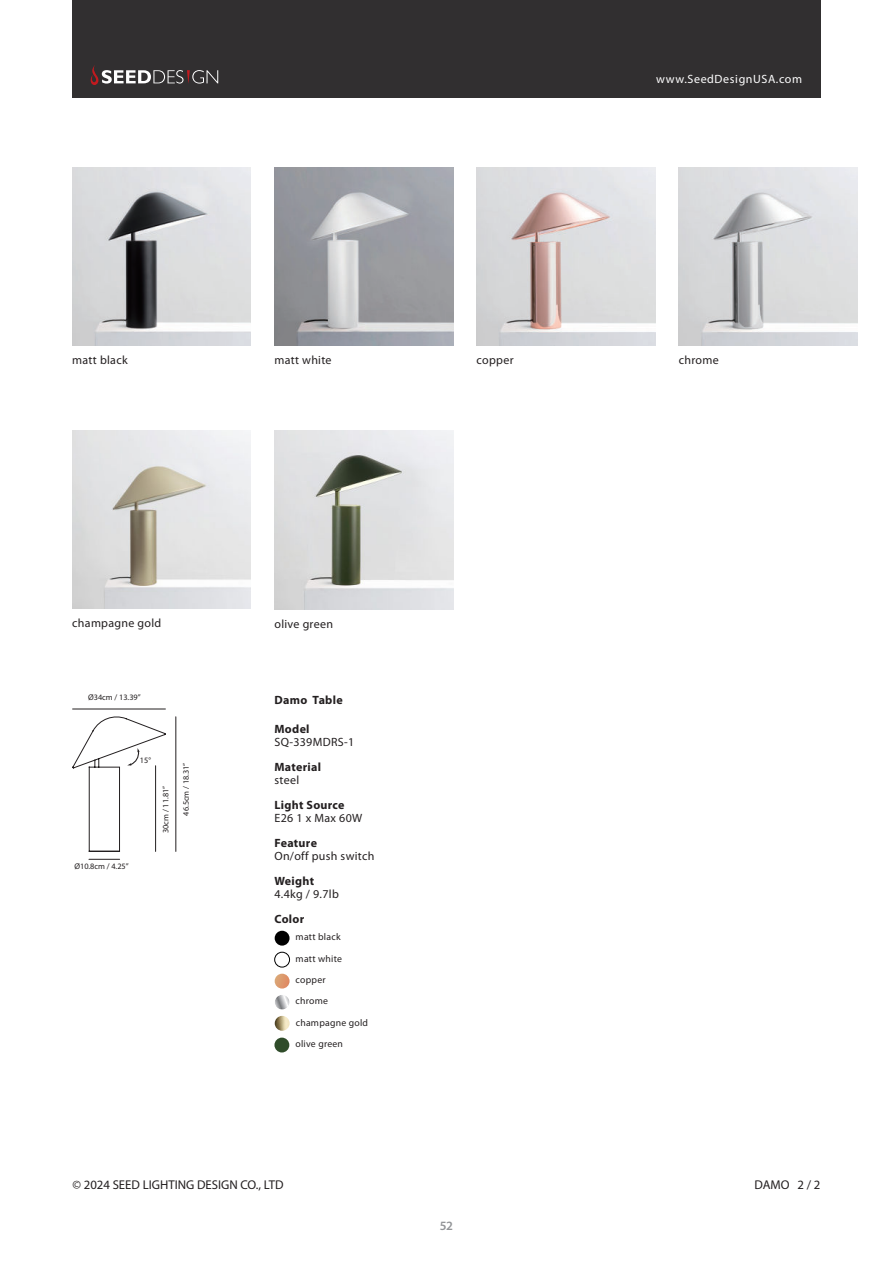
<style>
.page{position:relative;width:893px;height:1263px;background:#fff}
.page>*{position:absolute;margin:0;border:0;box-sizing:border-box;transform-origin:0 0}
.t1{font:12.75px "Myriad Pro";color:#231f20}
.t2{font:600 12.75px "Myriad Pro";color:#939598}
.t3{font:12px "Myriad Pro";letter-spacing:.025em;color:#231f20}
.t4{font:700 12px "Myriad Pro";letter-spacing:.025em;color:#231f20}
.t5{font:12px "Myriad Pro";letter-spacing:.05em;color:#fff}
.t6{font:9.75px/21px "Myriad Pro";letter-spacing:.025em;color:#231f20}
.t7{font:8.25px "Myriad Pro";color:#231f20}
.s1{color:#fff}
</style>
<div class="page">
<div style="left:72px;top:0;width:749px;height:98px;background:#312f30"></div>
<svg style="left:90px;top:65px;width:128px;height:20px"></svg>
<hr style="left:73px;top:709px;width:92px;height:1px;background:#231f20">
<hr style="left:89px;top:859px;width:31px;height:1px;background:#231f20">
<hr style="left:176px;top:717px;width:1px;height:134px;background:#231f20">
<svg style="left:72px;top:716px;width:94px;height:136px"></svg>
<img style="left:274px;top:167px;width:179px;height:179px">
<img style="left:72px;top:167px;width:179px;height:179px">
<img style="left:72px;top:430px;width:179px;height:179px">
<img style="left:679px;top:167px;width:178px;height:179px">
<img style="left:477px;top:167px;width:178px;height:179px">
<div style="left:275px;top:931px;width:15px;height:15px;background:#000;border-radius:50%"></div>
<div style="left:274px;top:952px;width:16px;height:15px;border:1px solid #000;border-radius:50%"></div>
<img style="left:275px;top:974px;width:15px;height:14px;border-radius:7px">
<svg style="left:275px;top:995px;width:15px;height:15px"></svg>
<img style="left:275px;top:1016px;width:15px;height:15px;border-radius:7px">
<img style="left:274px;top:431px;width:179px;height:178px">
<div style="left:274px;top:1037px;width:15px;height:15px;background:#2f4c2a;border-radius:50%"></div>
<p class="t5" style="left:656px;top:75px;width:147px">www.SeedDesignUSA.com</p>
<p class="t3" style="left:72px;top:356px;width:57px">matt black</p>
<p class="t3" style="left:274px;top:356px;width:59px">matt white</p>
<p class="t3" style="left:477px;top:356px;width:38px">copper</p>
<p class="t3" style="left:679px;top:356px;width:41px">chrome</p>
<p class="t3" style="left:72px;top:619px;width:91px">champagne gold</p>
<p class="t7" style="left:88px;top:694px;width:54px">Ø34cm / 13.39”</p>
<p class="t7" style="left:74px;top:863px;width:56px">Ø10.8cm / 4.25”</p>
<p class="t7" style="left:140px;top:757px;width:13px">15°</p>
<p class="t7" style="left:163px;top:833px;width:48px;rotate:-90deg">30cm / 11.81”</p>
<p class="t7" style="left:183px;top:816px;width:54px;rotate:-90deg">46.5cm / 18.31”</p>
<p class="t3" style="left:274px;top:619px;width:60px">olive green</p>
<p class="t4" style="left:274px;top:695px;width:70px">Damo Table</p>
<p class="t4" style="left:274px;top:724px;width:37px">Model</p>
<p class="t3" style="left:274px;top:737px;width:81px">SQ-339MDRS-1</p>
<p class="t4" style="left:274px;top:762px;width:48px">Material</p>
<p class="t3" style="left:274px;top:775px;width:26px">steel</p>
<p class="t4" style="left:274px;top:800px;width:72px">Light Source</p>
<p class="t3" style="left:274px;top:813px;width:89px">E26 1 x Max 60W</p>
<p class="t4" style="left:274px;top:838px;width:44px">Feature</p>
<p class="t3" style="left:274px;top:851px;width:102px">On/off push switch</p>
<p class="t4" style="left:274px;top:876px;width:41px">Weight</p>
<p class="t3" style="left:274px;top:889px;width:66px">4.4kg / 9.7lb</p>
<p class="t4" style="left:274px;top:914px;width:31px">Color</p>
<p class="t6" style="left:296px;top:927px;width:46px">matt black</p>
<p class="t6" style="left:296px;top:949px;width:48px">matt white</p>
<p class="t6" style="left:296px;top:970px;width:34px">copper chrome</p>
<p class="t6" style="left:296px;top:1013px;width:74px">champagne gold</p>
<p class="t6" style="left:295px;top:1034px;width:49px">olive green</p>
<p class="t1" style="left:72px;top:1180px;width:215px">© 2024 SEED LIGHTING DESIGN CO., LTD<span class="s1">.</span></p>
<p class="t2" style="left:440px;top:1218px;width:15px">52</p>
<p class="t1" style="left:754px;top:1180px;width:68px">DAMO 2 / 2</p>
</div>
